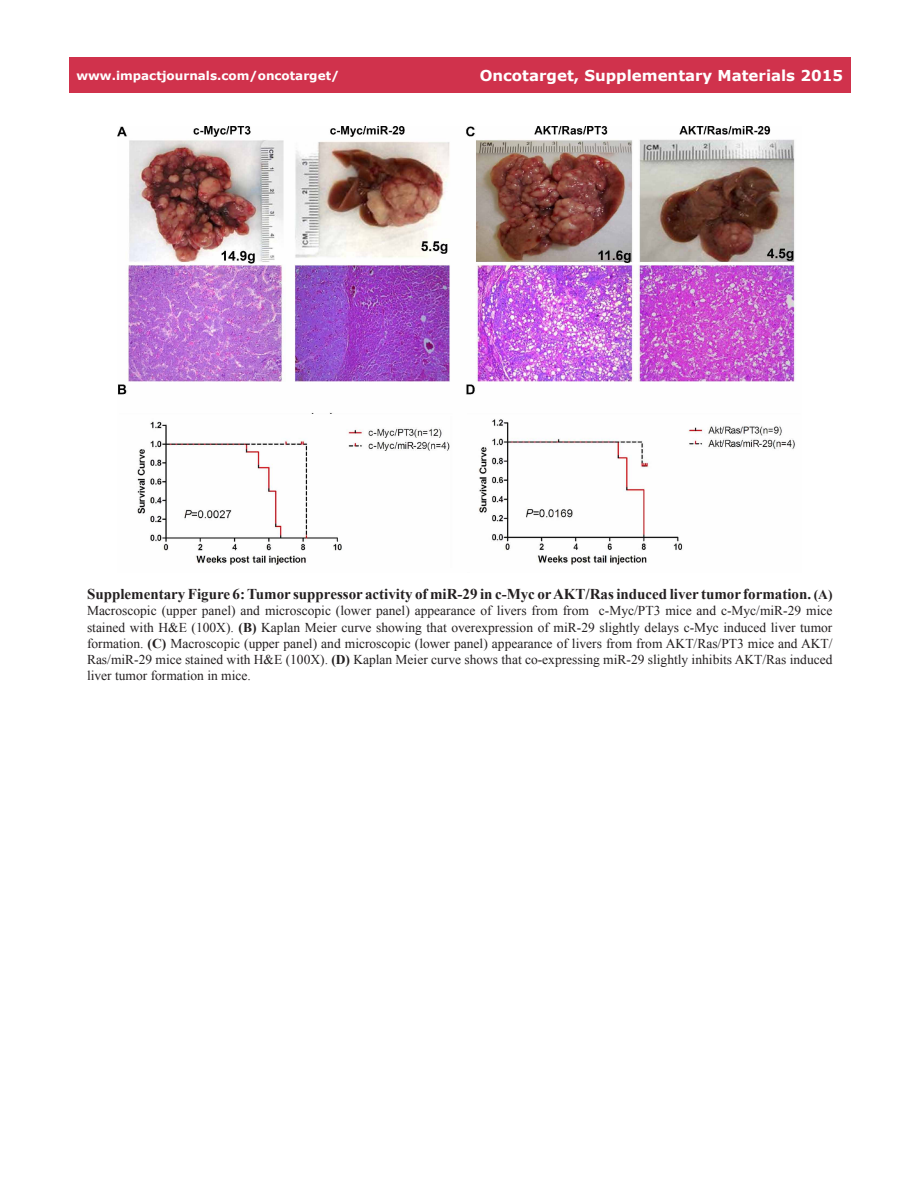
<style>
.page{position:relative;width:918px;height:1188px;background:#fff}
.page>*{position:absolute;margin:0;border:0;box-sizing:border-box;transform-origin:0 0}
.t1{font:700 15px "Times New Roman";color:#231f20}
.t2{font:700 15px "Verdana";color:#fff}
.t3{font:13.5px/16.2px "Times New Roman";color:#231f20;text-align:justify}
.t4{font:700 12px "Verdana";color:#fff}
.s1{font-size:13.5px}
.s2{font-weight:700}
</style>
<div class="page">
<div style="left:69px;top:57px;width:781px;height:36px;background:#d0324c"></div>
<img style="left:118px;top:127px;width:678px;height:438px">
<p class="t4" style="left:76px;top:67px;width:264px">www.impactjournals.com/oncotarget/</p>
<p class="t2" style="left:480px;top:66px;width:365px">Oncotarget, Supplementary Materials 2015</p>
<p class="t1" style="left:87px;top:584px;width:747px">Supplementary Figure 6: Tumor suppressor activity of miR-29 in c-Myc or AKT/Ras induced liver tumor formation. <span class="s1">(A)</span></p>
<p class="t3" style="left:87px;top:603px;width:747px">Macroscopic (upper panel) and microscopic (lower panel) appearance of livers from from c-Myc/PT3 mice and c-Myc/miR-29 mice stained with H&amp;E (100X). <span class="s2">(B)</span> Kaplan Meier curve showing that overexpression of miR-29 slightly delays c-Myc induced liver tumor formation. <span class="s2">(C)</span> Macroscopic (upper panel) and microscopic (lower panel) appearance of livers from from AKT/Ras/PT3 mice and AKT/ Ras/miR-29 mice stained with H&amp;E (100X). <span class="s2">(D)</span> Kaplan Meier curve shows that co-expressing miR-29 slightly inhibits AKT/Ras induced liver tumor formation in mice.</p>
</div>
